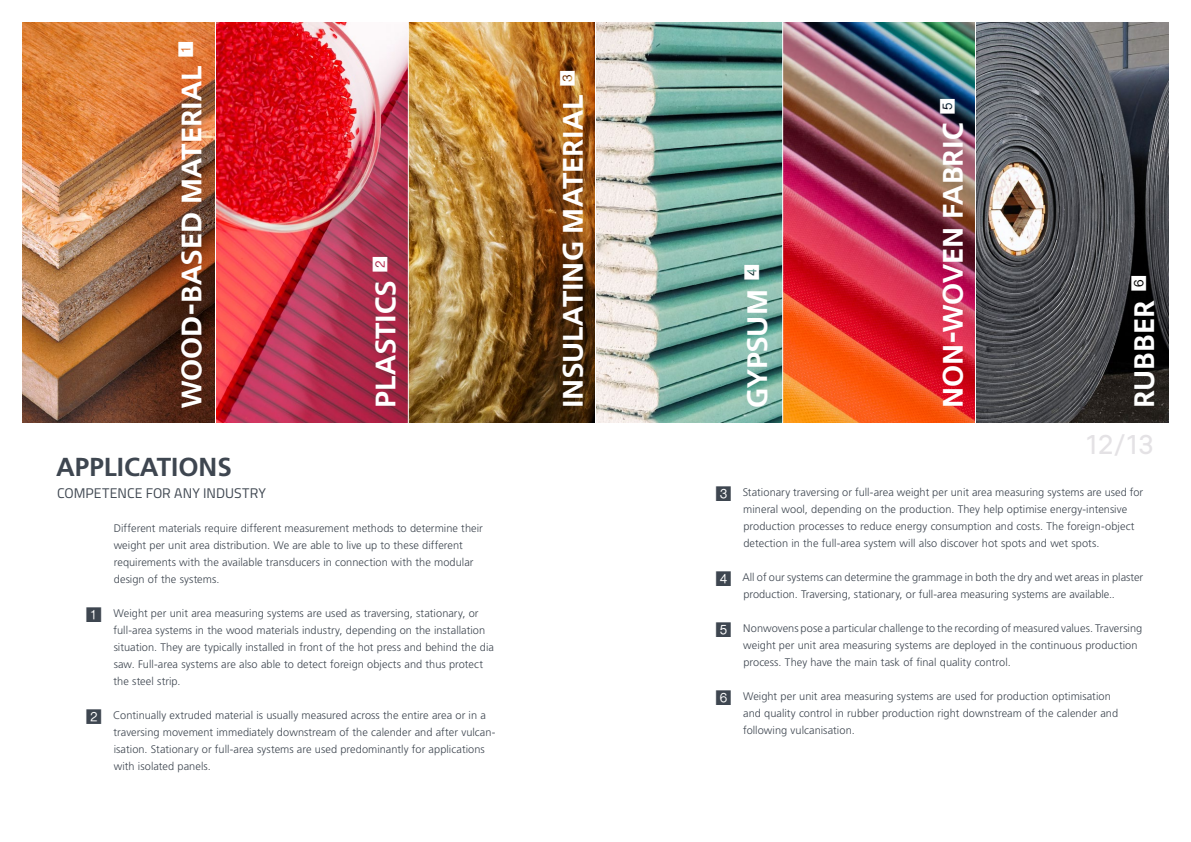
<style>
.page{position:relative;width:1191px;height:842px;background:#fff}
.page>*{position:absolute;margin:0;border:0;box-sizing:border-box;transform-origin:0 0}
.t1{font:28px "MINI Typev 2 Headline";color:#fff}
.t2{font:700 26px "Frutiger LT Std";color:#3e4650}
.t3{font:26px "Normal";color:#e4e2e5}
.t4{font:14px "Titillium";letter-spacing:.005em;color:#3e4650}
.t5{font:300 11px/17px "Frutiger LT Std";letter-spacing:.005em;color:#3e4650}
.s1{font-family:"Square Frame Negative";font-weight:400;font-size:20px}
</style>
<div class="page">
<img style="left:23px;top:23px;width:192px;height:399px">
<svg style="left:976px;top:23px;width:192px;height:399px;background:#545458"></svg>
<img style="left:216px;top:23px;width:192px;height:399px">
<img style="left:783px;top:23px;width:192px;height:399px">
<img style="left:409px;top:23px;width:186px;height:399px">
<svg style="left:596px;top:23px;width:186px;height:399px;background:#91b2a8"></svg>
<h1 class="t1" style="left:174px;top:408px;width:369px;rotate:-90deg">WOOD-BASED MATERIAL <sup>1</sup></h1>
<h1 class="t1" style="left:368px;top:408px;width:154px;rotate:-90deg">PLASTICS <sup>2</sup></h1>
<h2 class="t2" style="left:56px;top:452px;width:177px">APPLICATIONS</h2>
<p class="t4" style="left:57px;top:483px;width:210px">COMPETENCE FOR ANY INDUSTRY</p>
<p class="t5" style="left:114px;top:520px;width:371px">Different materials require different measurement methods to determine their weight per unit area distribution. We are able to live up to these different requirements with the available transducers in connection with the modular design of the systems.</p>
<p class="t5" style="left:114px;top:605px;width:382px;text-indent:-28px"><span class="s1">1</span> Weight per unit area measuring systems are used as traversing, stationary, or full-area systems in the wood materials industry, depending on the installation situation. They are typically installed in front of the hot press and behind the dia saw. Full-area systems are also able to detect foreign objects and thus protect the steel strip.</p>
<p class="t5" style="left:114px;top:707px;width:383px;text-indent:-28px"><span class="s1">2</span> Continually extruded material is usually measured across the entire area or in a traversing movement immediately downstream of the calender and after vulcan&shy;isation. Stationary or full-area systems are used predominantly for applications with isolated panels.</p>
<h1 class="t1" style="left:555px;top:408px;width:340px;rotate:-90deg">INSULATING MATERIAL <sup>3</sup></h1>
<h1 class="t1" style="left:740px;top:408px;width:146px;rotate:-90deg">GYPSUM <sup>4</sup></h1>
<h1 class="t1" style="left:935px;top:408px;width:312px;rotate:-90deg">NON-WOVEN FABRIC <sup>5</sup></h1>
<h1 class="t1" style="left:1126px;top:408px;width:135px;rotate:-90deg">RUBBER <sup>6</sup></h1>
<h2 class="t3" style="left:1085px;top:432px;width:70px">12/13</h2>
<p class="t5" style="left:743px;top:484px;width:401px;text-indent:-29px"><span class="s1">3</span> Stationary traversing or full-area weight per unit area measuring systems are used for mineral wool, depending on the production. They help optimise energy-intensive production processes to reduce energy consumption and costs. The foreign-object detection in the full-area system will also discover hot spots and wet spots.</p>
<p class="t5" style="left:714px;top:569px;width:430px;text-align:center"><span class="s1">4</span> All of our systems can determine the grammage in both the dry and wet areas in plaster production. Traversing, stationary, or full-area measuring systems are available..</p>
<p class="t5" style="left:743px;top:620px;width:400px;text-indent:-28px"><span class="s1">5</span> Nonwovens pose a particular challenge to the recording of measured values. Traversing weight per unit area measuring systems are deployed in the continuous production process. They have the main task of final quality control.</p>
<p class="t5" style="left:743px;top:688px;width:377px;text-indent:-28px"><span class="s1">6</span> Weight per unit area measuring systems are used for production optimisation and quality control in rubber production right downstream of the calender and following vulcanisation.</p>
</div>
